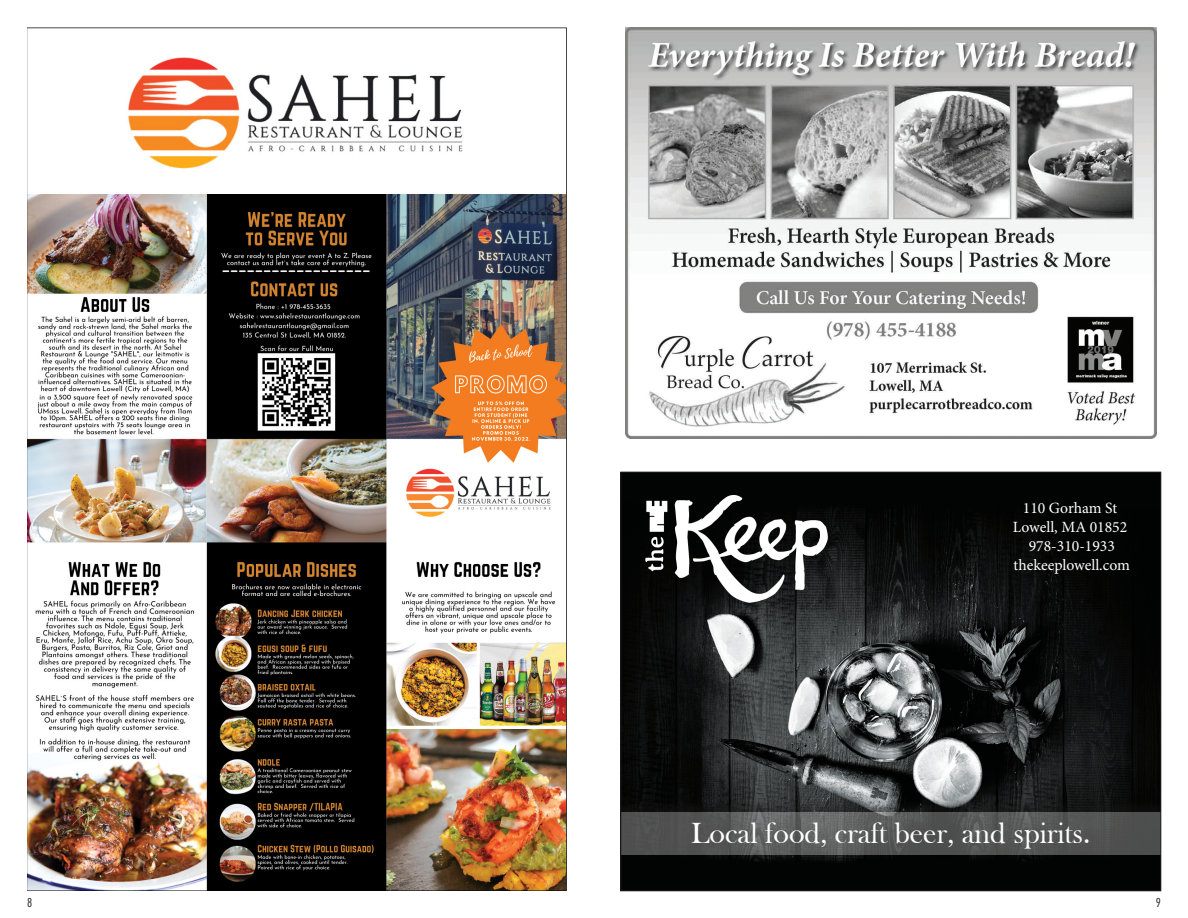
<style>
.page{position:relative;width:1188px;height:918px;background:#fff}
.page>*{position:absolute;margin:0;border:0;box-sizing:border-box;transform-origin:0 0}
.t1{font:30px "Bask Old Face";color:#fff}
.t2{font:15.6px/18.8px "Minion Pro";color:#fff;text-align:center}
.t3{font:condensed 12px "Futura Now Text";color:#231f20}
</style>
<div class="page">
<img style="left:625px;top:27px;width:532px;height:412px">
<img style="left:623px;top:474px;width:536px;height:415px">
<img style="left:646px;top:495px;width:182px;height:107px">
<svg style="left:623px;top:800px;width:536px;height:12px;background:#222323"></svg>
<svg style="left:623px;top:812px;width:536px;height:43px;background:#565757"></svg>
<img style="left:27px;top:27px;width:540px;height:864px">
<p class="t2" style="left:1013px;top:499px;width:119px">110 Gorham St<br>Lowell, MA 01852<br>978-310-1933 thekeeplowell.com</p>
<h1 class="t1" style="left:691px;top:817px;width:401px">Local food, craft beer, and spirits.</h1>
<p class="t3" style="left:27px;top:894px;width:7px">8</p>
<p class="t3" style="left:1156px;top:894px;width:7px">9</p>
</div>
